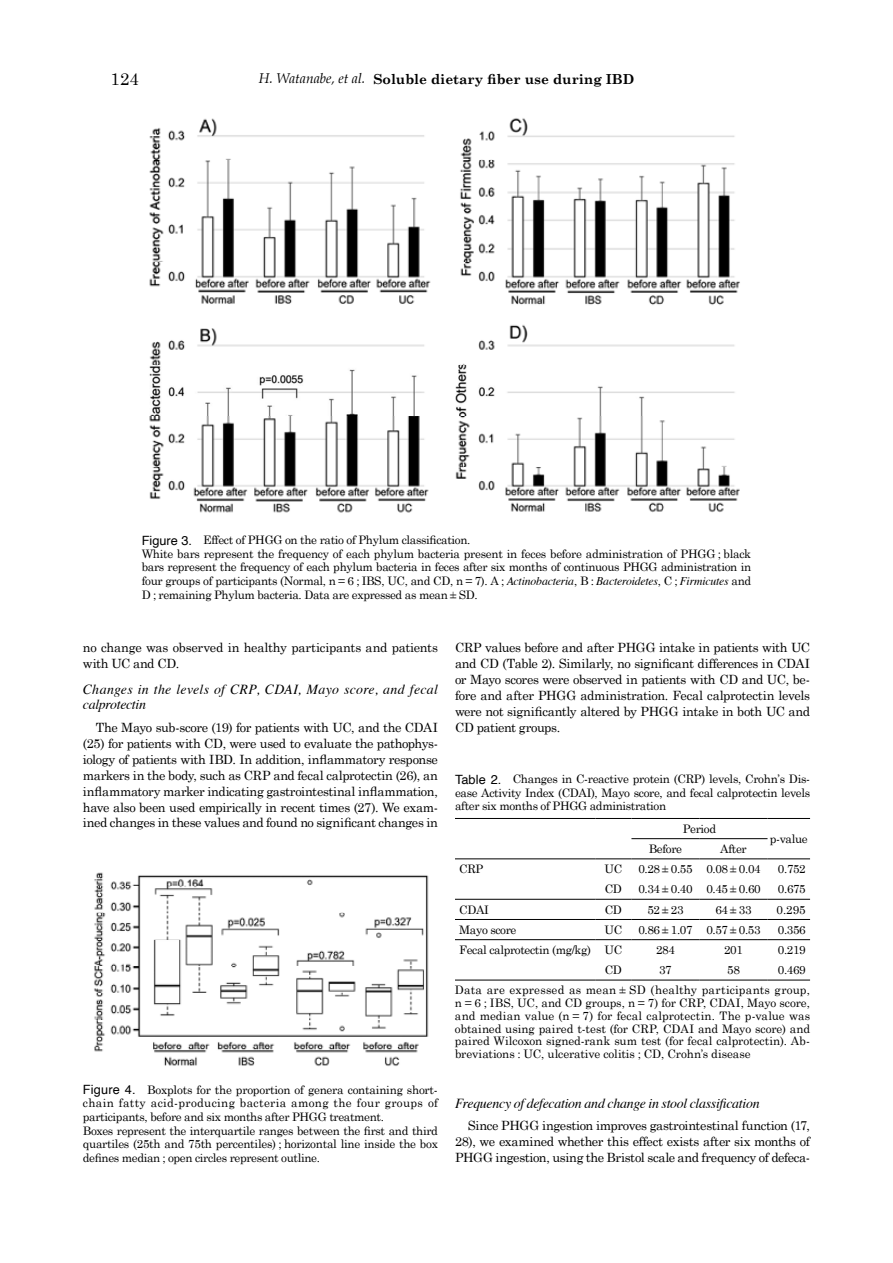
<style>
.page{position:relative;width:893px;height:1263px;background:#fff}
.page>*{position:absolute;margin:0;border:0;box-sizing:border-box;transform-origin:0 0}
.t1{font:16.95px "Century Schoolbook";color:#000}
.t2{font:italic 13.8px/15.9px "Times";letter-spacing:.015em;color:#000}
.t3{font:italic 13.8px "Times";letter-spacing:-.015em;color:#000}
.t4{font:700 13.8px "Century Schoolbook";color:#000}
.t5{font:12.75px/15.9px "Century Schoolbook";letter-spacing:-.025em;color:#000;text-align:justify}
.t6{font:11.7px/13.6px "Century Schoolbook";letter-spacing:-.03em;color:#000}
.t7{font:11.7px/20.2px "Century Schoolbook";letter-spacing:.02em;color:#000}
.s1{font-family:"Palatino";font-weight:400;font-style:italic}
.s2{font-family:"Helvetica";font-size:12.75px}
.s3{font-family:"Times";font-style:italic}
</style>
<div class="page">
<img style="left:149px;top:118px;width:591px;height:395px">
<img style="left:94px;top:872px;width:335px;height:195px">
<svg style="left:455px;top:838px;width:355px;height:61px"></svg>
<svg style="left:455px;top:940px;width:355px;height:40px"></svg>
<hr style="left:631px;top:818px;width:68px;height:1px;background:#000">
<hr style="left:699px;top:818px;width:68px;height:1px;background:#000">
<hr style="left:631px;top:838px;width:68px;height:1px;background:#000">
<hr style="left:699px;top:838px;width:68px;height:1px;background:#000">
<hr style="left:455px;top:859px;width:140px;height:1px;background:#000">
<hr style="left:595px;top:859px;width:36px;height:1px;background:#000">
<hr style="left:631px;top:859px;width:68px;height:1px;background:#000">
<hr style="left:699px;top:859px;width:68px;height:1px;background:#000">
<hr style="left:767px;top:859px;width:43px;height:1px;background:#000">
<hr style="left:455px;top:899px;width:140px;height:1px;background:#000">
<hr style="left:595px;top:899px;width:36px;height:1px;background:#000">
<hr style="left:631px;top:899px;width:68px;height:1px;background:#000">
<hr style="left:699px;top:899px;width:68px;height:1px;background:#000">
<hr style="left:767px;top:899px;width:43px;height:1px;background:#000">
<hr style="left:455px;top:919px;width:140px;height:1px;background:#000">
<hr style="left:595px;top:919px;width:36px;height:1px;background:#000">
<hr style="left:631px;top:919px;width:68px;height:1px;background:#000">
<hr style="left:699px;top:919px;width:68px;height:1px;background:#000">
<hr style="left:767px;top:919px;width:43px;height:1px;background:#000">
<hr style="left:455px;top:939px;width:140px;height:1px;background:#000">
<hr style="left:595px;top:939px;width:36px;height:1px;background:#000">
<hr style="left:631px;top:939px;width:68px;height:1px;background:#000">
<hr style="left:699px;top:939px;width:68px;height:1px;background:#000">
<hr style="left:767px;top:939px;width:43px;height:1px;background:#000">
<hr style="left:595px;top:980px;width:36px;height:1px;background:#000">
<hr style="left:631px;top:980px;width:68px;height:1px;background:#000">
<hr style="left:699px;top:980px;width:68px;height:1px;background:#000">
<hr style="left:767px;top:980px;width:43px;height:1px;background:#000">
<hr style="left:455px;top:980px;width:140px;height:1px;background:#000">
<hr style="left:767px;top:818px;width:43px;height:1px;background:#000">
<hr style="left:455px;top:818px;width:140px;height:1px;background:#000">
<hr style="left:595px;top:818px;width:36px;height:1px;background:#000">
<h1 class="t1" style="left:111px;top:68px;width:30px">124</h1>
<p class="t4" style="left:259px;top:70px;width:377px"><span class="s1">H. Watanabe, et al.</span> Soluble dietary fiber use during IBD</p>
<p class="t6" style="left:142px;top:533px;width:611px"><span class="s2">Figure 3.</span> Effect of PHGG on the ratio of Phylum classification.<br>White bars represent the frequency of each phylum bacteria present in feces before administration of PHGG ; black bars represent the frequency of each phylum bacteria in feces after six months of continuous PHGG administration in four groups of participants (Normal, n = 6 ; IBS, UC, and CD, n = 7). A ; <span class="s3">Actinobacteria</span>, B : <span class="s3">Bacteroidetes</span>, C ; <span class="s3">Firmicutes</span> and D ; remaining Phylum bacteria. Data are expressed as mean ± SD.</p>
<p class="t5" style="left:83px;top:639px;width:357px">no change was observed in healthy participants and patients with UC and CD.</p>
<p class="t2" style="left:83px;top:680px;width:357px">Changes in the levels of CRP, CDAI, Mayo score, and fecal calprotectin</p>
<p class="t5" style="left:83px;top:719px;width:357px;text-indent:13px">The Mayo sub-score (19) for patients with UC, and the CDAI (25) for patients with CD, were used to evaluate the pathophys&shy;iology of patients with IBD. In addition, inflammatory response markers in the body, such as CRP and fecal calprotectin (26), an inflammatory marker indicating gastrointestinal inflammation, have also been used empirically in recent times (27). We exam&shy;ined changes in these values and found no significant changes in</p>
<p class="t6" style="left:83px;top:1082px;width:357px"><span class="s2">Figure 4.</span> Boxplots for the proportion of genera containing short&shy;chain fatty acid-producing bacteria among the four groups of participants, before and six months after PHGG treatment.<br>Boxes represent the interquartile ranges between the first and third quartiles (25th and 75th percentiles) ; horizontal line inside the box defines median ; open circles represent outline.</p>
<p class="t5" style="left:455px;top:639px;width:357px">CRP values before and after PHGG intake in patients with UC and CD (Table 2). Similarly, no significant differences in CDAI or Mayo scores were observed in patients with CD and UC, be&shy;fore and after PHGG administration. Fecal calprotectin levels were not significantly altered by PHGG intake in both UC and CD patient groups.</p>
<p class="t6" style="left:455px;top:772px;width:357px;text-align:justify"><span class="s2">Table 2.</span> Changes in C-reactive protein (CRP) levels, Crohn’s Dis&shy;ease Activity Index (CDAI), Mayo score, and fecal calprotectin levels after six months of PHGG administration</p>
<p class="t6" style="left:683px;top:821px;width:35px">Period</p>
<p class="t6" style="left:770px;top:831px;width:39px">p-value</p>
<p class="t6" style="left:649px;top:842px;width:35px">Before</p>
<p class="t6" style="left:720px;top:842px;width:28px">After</p>
<p class="t6" style="left:459px;top:862px;width:25px">CRP</p>
<p class="t6" style="left:605px;top:862px;width:19px">UC</p>
<p class="t6" style="left:638px;top:862px;width:124px">0.28 ± 0.55 0.08 ± 0.04</p>
<p class="t6" style="left:778px;top:862px;width:29px">0.752</p>
<p class="t6" style="left:605px;top:882px;width:19px">CD</p>
<p class="t6" style="left:638px;top:882px;width:124px">0.34 ± 0.40 0.45 ± 0.60</p>
<p class="t6" style="left:778px;top:882px;width:29px">0.675</p>
<p class="t6" style="left:459px;top:902px;width:31px">CDAI</p>
<p class="t6" style="left:605px;top:902px;width:19px">CD</p>
<p class="t6" style="left:647px;top:902px;width:38px">52± 23</p>
<p class="t6" style="left:715px;top:902px;width:38px">64 ±33</p>
<p class="t6" style="left:776px;top:902px;width:31px">0.295</p>
<p class="t6" style="left:459px;top:922px;width:59px">Mayo score</p>
<p class="t6" style="left:605px;top:922px;width:19px">UC</p>
<p class="t6" style="left:638px;top:922px;width:124px">0.86 ± 1.07 0.57 ± 0.53</p>
<p class="t6" style="left:778px;top:922px;width:29px">0.356</p>
<p class="t6" style="left:459px;top:943px;width:164px">Fecal calprotectin (mg/kg) UC</p>
<p class="t6" style="left:656px;top:943px;width:20px">284</p>
<p class="t6" style="left:724px;top:943px;width:20px">201</p>
<p class="t6" style="left:778px;top:943px;width:29px">0.219</p>
<p class="t6" style="left:605px;top:963px;width:19px">CD</p>
<p class="t6" style="left:659px;top:963px;width:14px">37</p>
<p class="t6" style="left:727px;top:963px;width:14px">58</p>
<p class="t7" style="left:455px;top:959px;width:357px;text-indent:323px">0.469<br>Data are expressed as mean ± SD (healthy participants group,</p>
<p class="t6" style="left:455px;top:996px;width:357px;line-height:12.8px;text-align:justify">n = 6 ; IBS, UC, and CD groups, n = 7) for CRP, CDAI, Mayo score, and median value (n = 7) for fecal calprotectin. The p-value was obtained using paired t-test (for CRP, CDAI and Mayo score) and paired Wilcoxon signed-rank sum test (for fecal calprotectin). Ab&shy;breviations : UC, ulcerative colitis ; CD, Crohn’s disease</p>
<p class="t3" style="left:455px;top:1091px;width:306px">Frequency of defecation and change in stool classification</p>
<p class="t5" style="left:455px;top:1117px;width:357px;text-indent:13px">Since PHGG ingestion improves gastrointestinal function (17, 28), we examined whether this effect exists after six months of PHGG ingestion, using the Bristol scale and frequency of defeca-</p>
</div>
